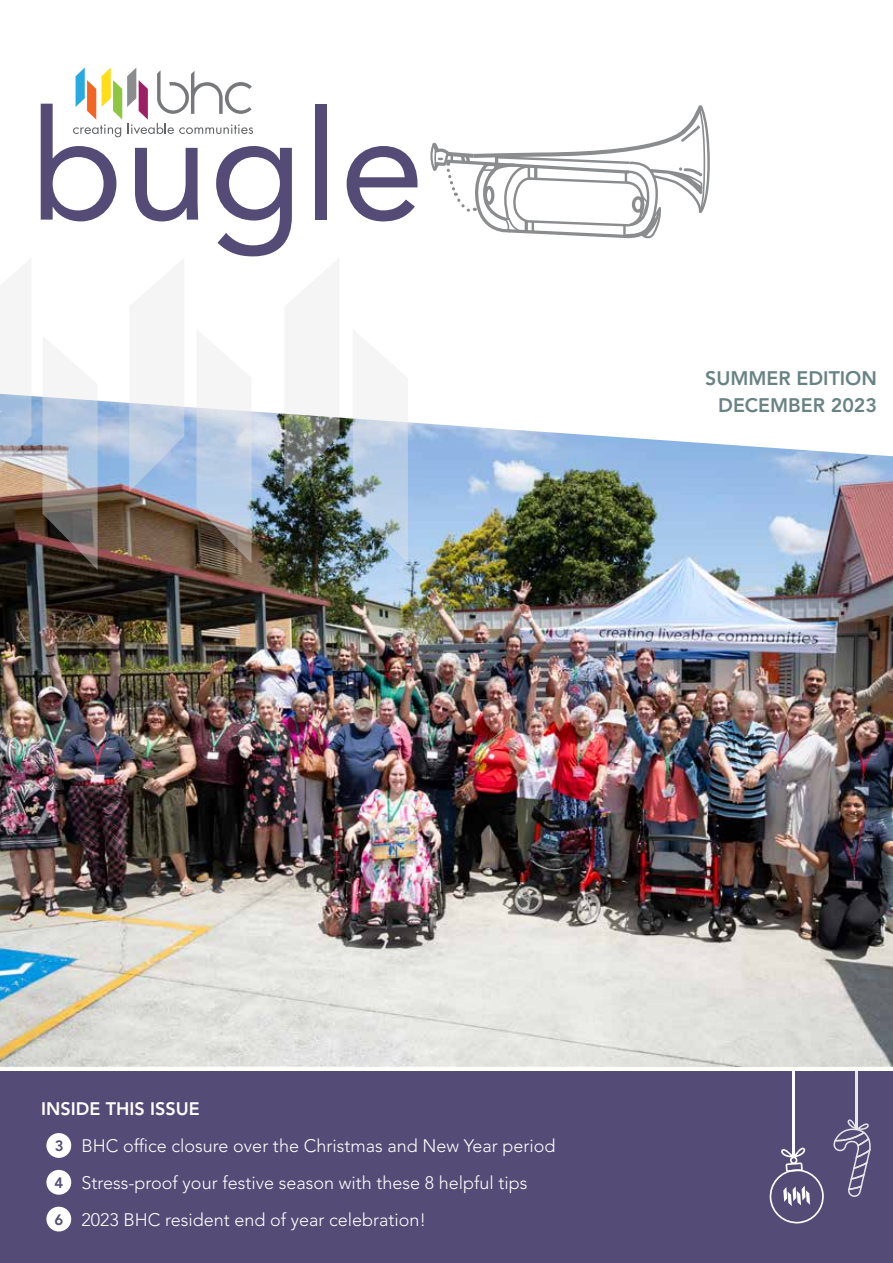
<style>
.page{position:relative;width:893px;height:1263px;background:#fff}
.page>*{position:absolute;margin:0;border:0;box-sizing:border-box;transform-origin:0 0}
.t1{font:153.3px "Avenir LT Pro";color:#544b76}
.t2{font:800 19.5px/27px "Avenir LT Pro";color:#698384;text-align:right}
.t3{font:300 18px/37.3px "Avenir LT Pro";color:#fff}
.t4{font:800 18px "Avenir LT Pro";color:#fff}
.t5{font:800 15px "Avenir LT Pro";color:#544b76}
</style>
<div class="page">
<div style="left:0;top:1071px;width:893px;height:192px;background:#544b76"></div>
<img style="left:0;top:457px;width:893px;height:609px">
<svg style="left:31px;top:67px;width:862px;height:390px"></svg>
<svg style="left:0;top:393px;width:31px;height:99px;background:#b6b9c0"></svg>
<svg style="left:42px;top:335px;width:56px;height:235px"></svg>
<svg style="left:196px;top:329px;width:56px;height:234px"></svg>
<svg style="left:353px;top:329px;width:55px;height:234px"></svg>
<svg style="left:129px;top:257px;width:55px;height:235px"></svg>
<svg style="left:284px;top:257px;width:55px;height:235px"></svg>
<svg style="left:429px;top:103px;width:280px;height:137px"></svg>
<svg style="left:73px;top:68px;width:180px;height:69px"></svg>
<div style="left:46px;top:1133px;width:25px;height:25px;background:#fff;border-radius:50%"></div>
<div style="left:46px;top:1170px;width:25px;height:25px;background:#fff;border-radius:50%"></div>
<div style="left:46px;top:1207px;width:25px;height:24px;background:#fff;border-radius:50%"></div>
<svg style="left:833px;top:1119px;width:38px;height:78px"></svg>
<hr style="left:856px;top:1071px;width:2px;height:58px;background:#e6e7e8">
<hr style="left:792px;top:1071px;width:3px;height:85px;background:#fff">
<svg style="left:769px;top:1147px;width:55px;height:77px"></svg>
<h1 class="t1" style="left:30px;top:73px;width:396px">bugle</h1>
<p class="t2" style="left:705px;top:365px;width:173px">SUMMER EDITION<br>DECEMBER 2023</p>
<p class="t4" style="left:41px;top:1097px;width:160px">INSIDE THIS ISSUE</p>
<p class="t5" style="left:55px;top:1137px;width:10px">3</p>
<p class="t5" style="left:54px;top:1174px;width:10px">4</p>
<p class="t5" style="left:54px;top:1210px;width:10px">6</p>
<p class="t3" style="left:82px;top:1127px;width:475px">BHC office closure over the Christmas and New Year period</p>
<p class="t3" style="left:82px;top:1164px;width:447px">Stress-proof your festive season with these 8 helpful tips<br>2023 BHC resident end of year celebration!</p>
</div>
